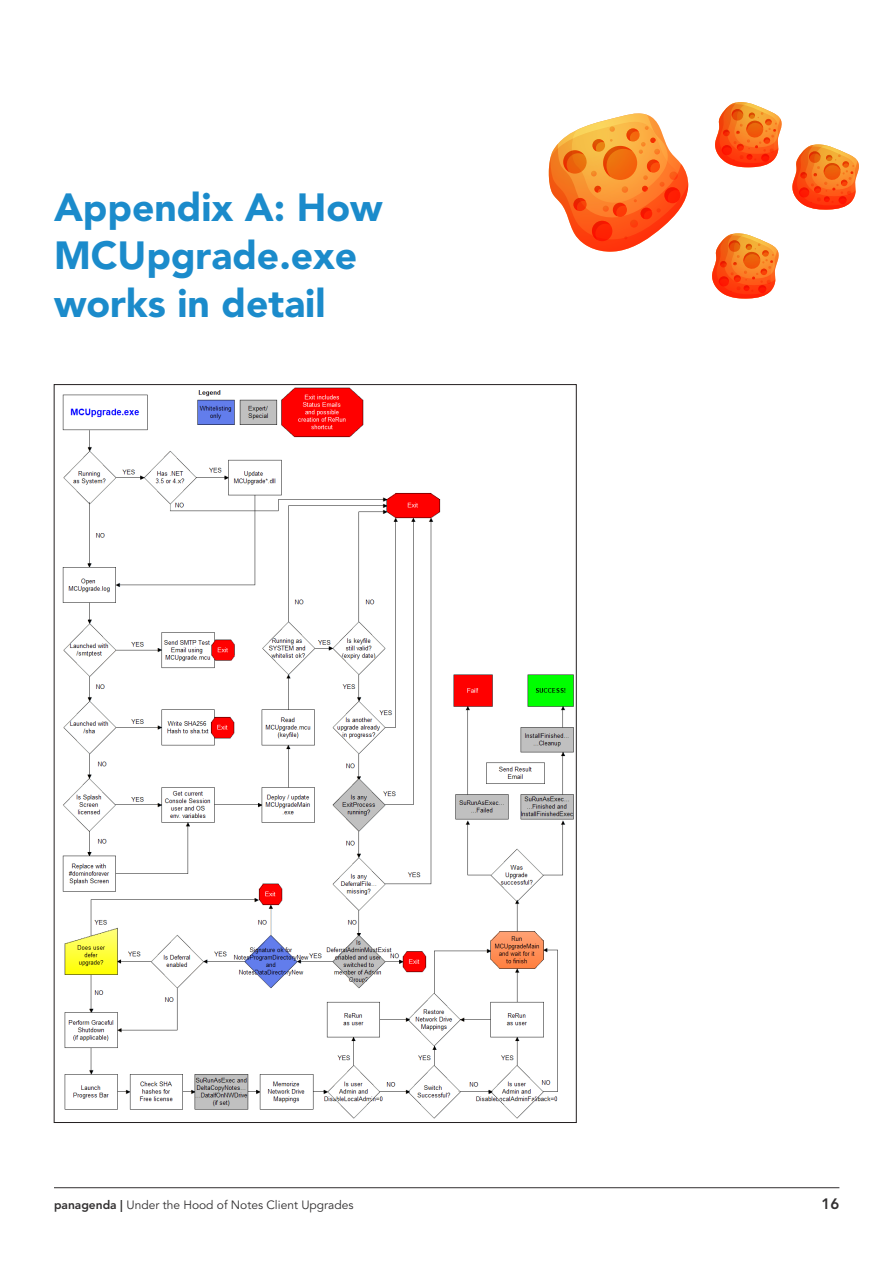
<style>
.page{position:relative;width:893px;height:1263px;background:#fff}
.page>*{position:absolute;margin:0;border:0;box-sizing:border-box;transform-origin:0 0}
.t1{font:900 39px/48px "Avenir LT Std";color:#1b8bcb}
.t2{font:800 15px "Avenir LT Std";color:#312f30}
.t3{font:12px "Avenir LT Std";color:#312f30}
.s1{font-weight:800}
</style>
<div class="page">
<hr style="left:54px;top:1187px;width:785px;height:1px;background:#312f30">
<img style="left:62px;top:387px;width:512px;height:732px">
<div style="left:420px;top:391px;width:148px;height:60px;background:#fff"></div>
<svg style="left:548px;top:113px;width:140px;height:139px"></svg>
<svg style="left:712px;top:233px;width:67px;height:66px"></svg>
<svg style="left:715px;top:102px;width:67px;height:66px"></svg>
<svg style="left:792px;top:144px;width:67px;height:66px"></svg>
<p class="t1" style="left:54px;top:183px;width:330px">Appendix A: How<br>MCUpgrade.exe works in detail</p>
<p class="t3" style="left:54px;top:1198px;width:301px"><span class="s1">panagenda |</span> Under the Hood of Notes Client Upgrades</p>
<p class="t2" style="left:822px;top:1195px;width:19px">16</p>
</div>
